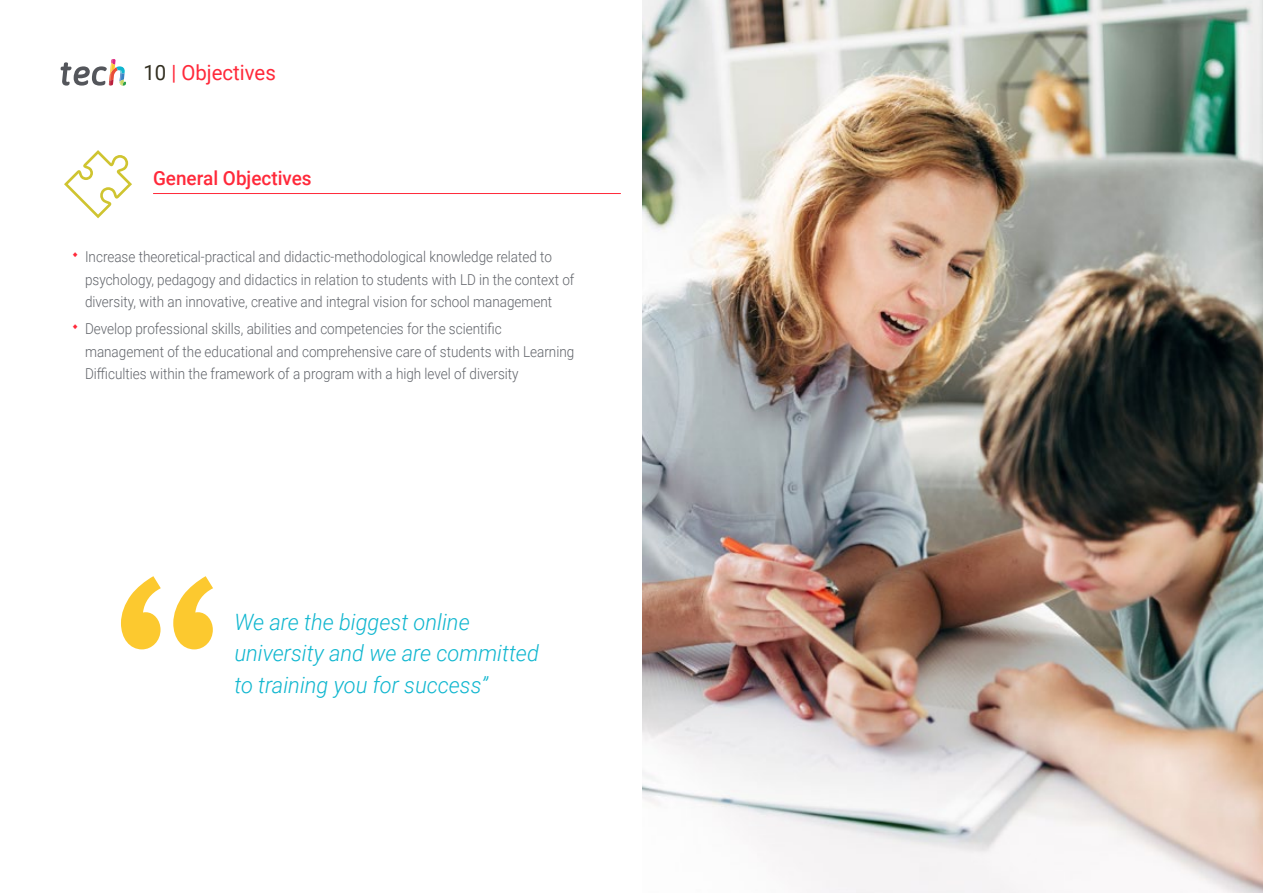
<style>
.page{position:relative;width:1263px;height:893px;background:#fff}
.page>*{position:absolute;margin:0;border:0;box-sizing:border-box;transform-origin:0 0}
.t1{font:italic 300 22.5px/31.5px "Roboto";color:#0fb6cf}
.t2{font:21px "Roboto";color:#ff293a}
.t3{font:500 19.5px "Roboto";color:#ff293a}
.t4{font:300 15px/22.5px "Roboto";color:#61646a;scale:.9 1}
.s1{color:#312e20}
</style>
<div class="page">
<hr style="left:153px;top:193px;width:468px;height:1px;background:#ff293a">
<svg style="left:64px;top:150px;width:68px;height:68px"></svg>
<svg style="left:121px;top:576px;width:92px;height:73px"></svg>
<img style="left:642px;top:0;width:621px;height:893px">
<svg style="left:61px;top:59px;width:65px;height:27px"></svg>
<h2 class="t2" style="left:144px;top:57px;width:134px"><span class="s1">10</span> | Objectives</h2>
<h3 class="t3" style="left:153px;top:165px;width:160px">General Objectives</h3>
<p class="t4" style="left:85px;top:245px;width:545px">Increase theoretical-practical and didactic-methodological knowledge related to psychology, pedagogy and didactics in relation to students with LD in the context of diversity, with an innovative, creative and integral vision for school management</p>
<p class="t4" style="left:85px;top:317px;width:545px">Develop professional skills, abilities and competencies for the scientific management of the educational and comprehensive care of students with Learning<br>Difficulties within the framework of a program with a high level of diversity</p>
<h1 class="t1" style="left:234px;top:605px;width:306px">We are the biggest online university and we are committed to training you for success”</h1>
</div>
